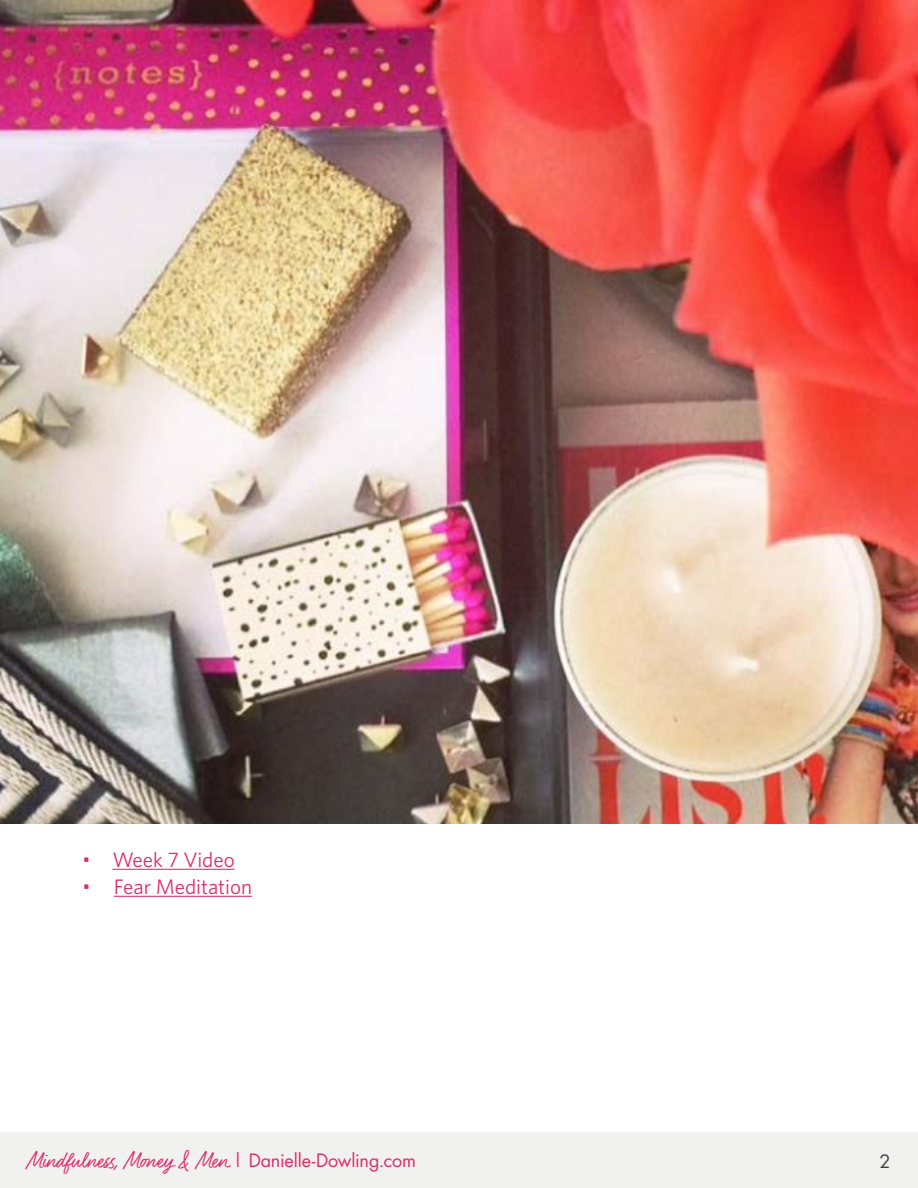
<style>
.page{position:relative;width:918px;height:1188px;background:#fff}
.page>*{position:absolute;margin:0;border:0;box-sizing:border-box;transform-origin:0 0}
.t1{font:25.5px "Felt That";letter-spacing:.005em;color:#de2b69}
.t2{font:21px "Whitney";color:#de2b69}
.t3{font:18px "Futura";color:#3b4646}
.s1{font-weight:300}
.s2{font-family:"Futura";font-size:18px}
</style>
<div class="page">
<div style="left:0;top:1132px;width:918px;height:56px;background:#f1f1f0"></div>
<hr style="left:112px;top:869px;width:123px;height:1px;background:#de2b69">
<hr style="left:114px;top:896px;width:138px;height:1px;background:#de2b69">
<img style="left:0;top:0;width:918px;height:823px">
<p class="t2" style="left:82px;top:846px;width:154px"><span class="s1">•</span> Week 7 Video</p>
<p class="t2" style="left:82px;top:873px;width:171px"><span class="s1">•</span> Fear Meditation</p>
<p class="t1" style="left:27px;top:1144px;width:391px">Mindfulness, Money &amp; Men <span class="s2">| Danielle-Dowling.com</span></p>
<p class="t3" style="left:879px;top:1149px;width:13px">2</p>
</div>
